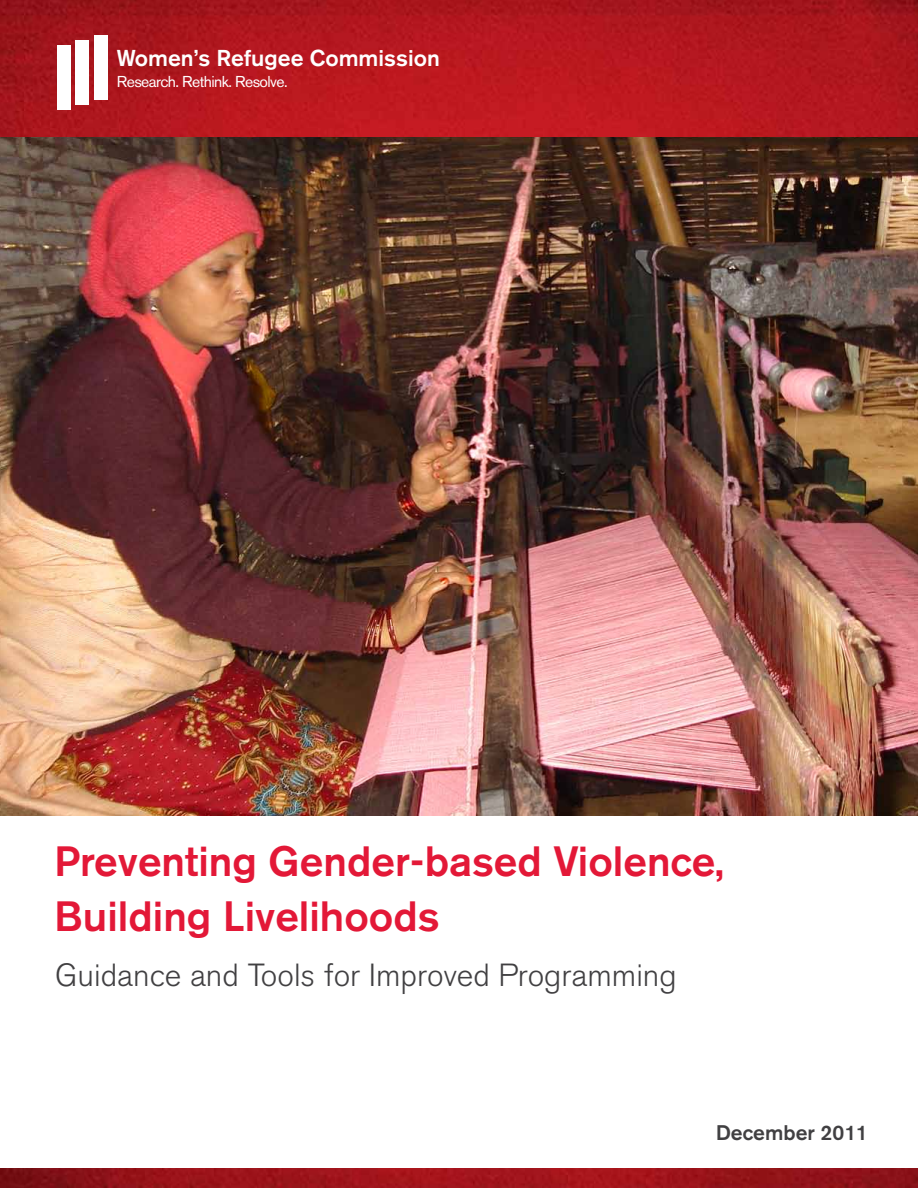
<style>
.page{position:relative;width:918px;height:1188px;background:#fff}
.page>*{position:absolute;margin:0;border:0;box-sizing:border-box;transform-origin:0 0}
.t1{font:500 42px/55.2px "Akzidenz Grotesk BE";color:#e31837}
.t2{font:300 31.8px "Akzidenz Grotesk BE";color:#414042}
.t3{font:500 22.8px "Akzidenz Grotesk BE";color:#fff}
.t4{font:500 21px "Akzidenz Grotesk BE";color:#414042}
.t5{font:15.75px "Akzidenz Grotesk BE";letter-spacing:-.035em;color:#fff}
</style>
<div class="page">
<img style="left:0;top:0;width:918px;height:815px">
<img style="left:0;top:1168px;width:918px;height:20px">
<div style="left:57px;top:45px;width:14px;height:65px;background:#fff"></div>
<div style="left:75px;top:40px;width:14px;height:64px;background:#fff"></div>
<div style="left:94px;top:35px;width:13px;height:65px;background:#fff"></div>
<p class="t3" style="left:117px;top:44px;width:325px">Women’s Refugee Commission</p>
<p class="t5" style="left:117px;top:72px;width:172px">Research. Rethink. Resolve.</p>
<p class="t1" style="left:54px;top:833px;width:672px">Preventing Gender-based Violence,<br>Building Livelihoods</p>
<p class="t2" style="left:55px;top:957px;width:623px">Guidance and Tools for Improved Programming</p>
<p class="t4" style="left:716px;top:1120px;width:153px">December 2011</p>
</div>
